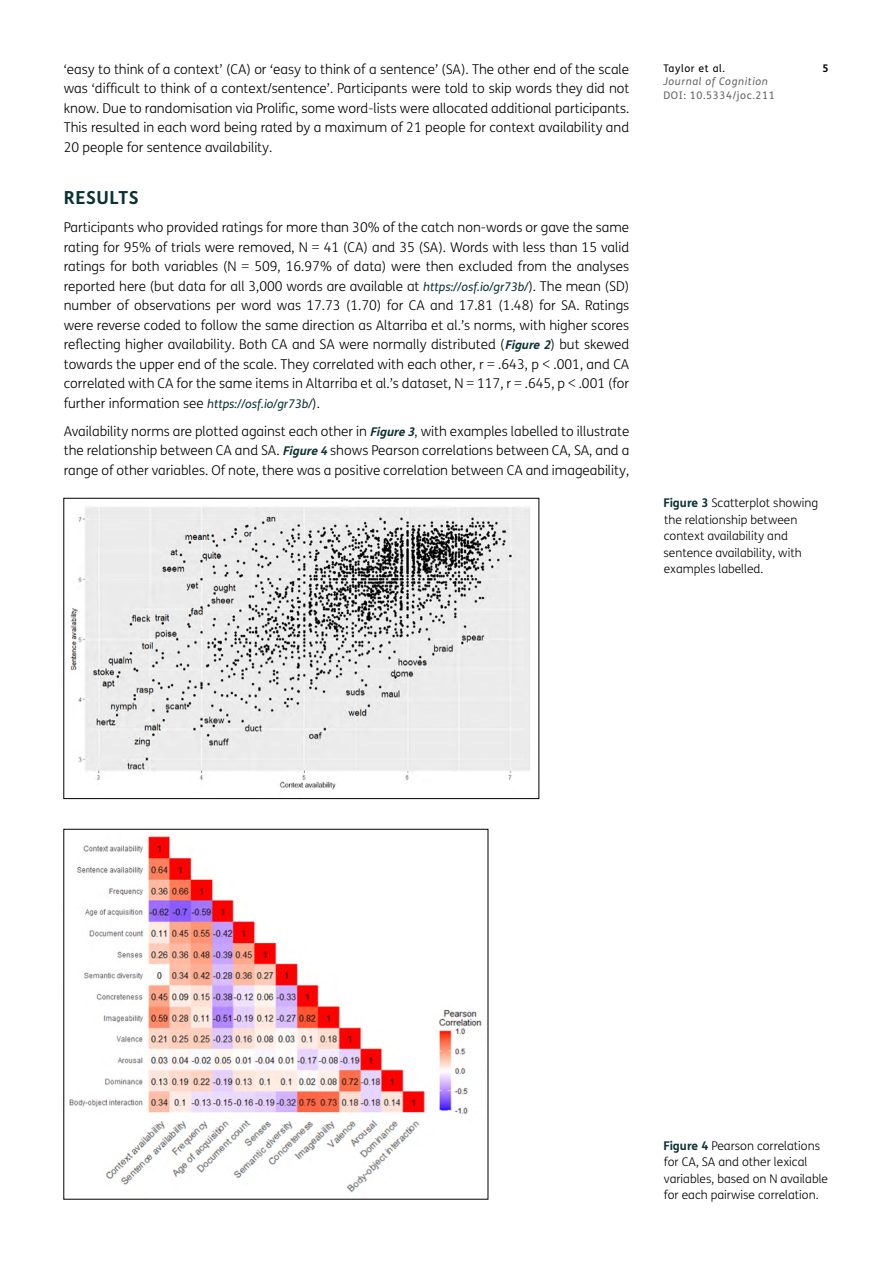
<style>
.page{position:relative;width:893px;height:1263px;background:#fff}
.page>*{position:absolute;margin:0;border:0;box-sizing:border-box;transform-origin:0 0}
.t1{font:700 18px "FS Me";letter-spacing:.03em;color:#0d3234}
.Body_Copy{font:300 13.5px/19.5px "FS Me";color:#000;text-align:justify}
.Figure_copy{font:300 12px/16.5px "FS Me";color:#000}
.t2{font:10.5px "FS Me";letter-spacing:.06em;color:#636466}
.t3{font:italic 10.5px "FS Me";letter-spacing:.06em;color:#636466}
.t4{font:10.5px "FS Me";letter-spacing:.06em;color:#000}
.t5{font:700 10.5px "FS Me";color:#000}
.s1{font-weight:400;font-style:italic;font-size:12px;color:#0d3234}
.s2{font-weight:700;font-style:italic;font-size:12px;color:#0d3234}
.s3{font-weight:700;color:#0d3234}
</style>
<div class="page">
<img style="left:70px;top:507px;width:460px;height:283px">
<div style="left:63px;top:498px;width:476px;height:301px;border:1px solid #000"></div>
<img style="left:69px;top:836px;width:413px;height:357px">
<p class="Body_Copy" style="left:64px;top:60px;width:567px">‘easy to think of a context’ (CA) or ‘easy to think of a sentence’ (SA). The other end of the scale was ‘difficult to think of a context/sentence’. Participants were told to skip words they did not know. Due to randomisation via Prolific, some word-lists were allocated additional participants.<br>This resulted in each word being rated by a maximum of 21 people for context availability and 20 people for sentence availability.</p>
<h1 class="t1" style="left:64px;top:187px;width:76px">RESULTS</h1>
<p class="Body_Copy" style="left:64px;top:218px;width:567px">Participants who provided ratings for more than 30% of the catch non-words or gave the same rating for 95% of trials were removed, N = 41 (CA) and 35 (SA). Words with less than 15 valid ratings for both variables (N = 509, 16.97% of data) were then excluded from the analyses reported here (but data for all 3,000 words are available at <span class="s1">https://osf.io/gr73b/</span>). The mean (SD) number of observations per word was 17.73 (1.70) for CA and 17.81 (1.48) for SA. Ratings were reverse coded to follow the same direction as Altarriba et al.’s norms, with higher scores reflecting higher availability. Both CA and SA were normally distributed (<span class="s2">Figure 2</span>) but skewed towards the upper end of the scale. They correlated with each other, r = .643, p &lt; .001, and CA correlated with CA for the same items in Altarriba et al.’s dataset, N = 117, r = .645, p &lt; .001 (for further information see <span class="s1">https://osf.io/gr73b/</span>).</p>
<p class="Body_Copy" style="left:64px;top:422px;width:567px">Availability norms are plotted against each other in <span class="s2">Figure 3</span>, with examples labelled to illustrate the relationship between CA and SA. <span class="s2">Figure 4</span> shows Pearson correlations between CA, SA, and a range of other variables. Of note, there was a positive correlation between CA and imageability,</p>
<p class="t4" style="left:663px;top:62px;width:63px">Taylor et al.</p>
<p class="t5" style="left:823px;top:61px;width:8px">5</p>
<p class="t3" style="left:663px;top:75px;width:106px">Journal of Cognition</p>
<p class="t2" style="left:663px;top:89px;width:113px">DOI: 10.5334/joc.211</p>
<p class="Figure_copy" style="left:663px;top:495px;width:156px"><span class="s3">Figure 3</span> Scatterplot showing the relationship between context availability and sentence availability, with examples labelled.</p>
<p class="Figure_copy" style="left:663px;top:1137px;width:166px"><span class="s3">Figure 4</span> Pearson correlations for CA, SA and other lexical variables, based on N available for each pairwise correlation.</p>
</div>
